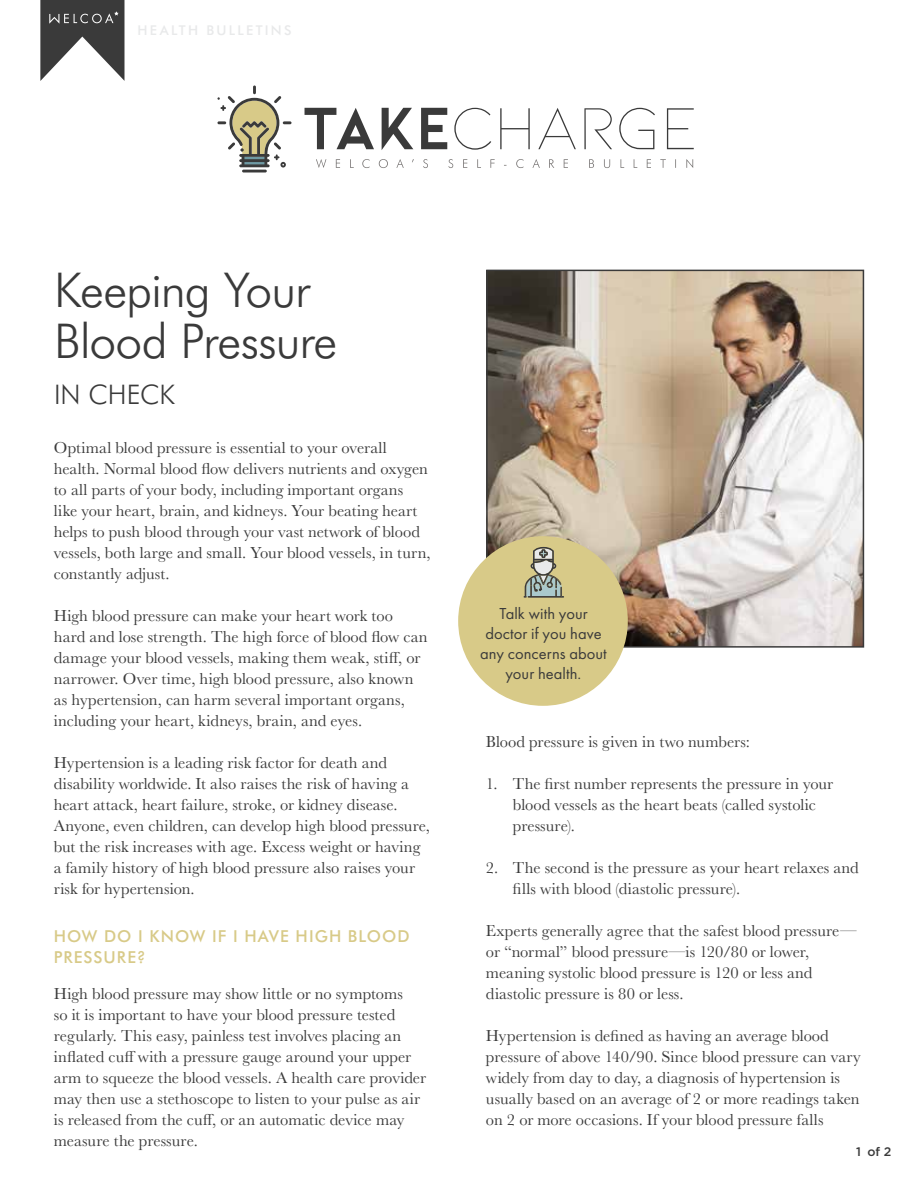
<style>
.page{position:relative;width:918px;height:1188px;background:#fff}
.page>*{position:absolute;margin:0;border:0;box-sizing:border-box;transform-origin:0 0}
.t1{font:300 48px/51px "Futura BT";letter-spacing:-.02em;color:#3a3a3a}
.t2{font:300 27px "Futura BT";letter-spacing:-.005em;color:#3a3a3a}
.t3{font:16.5px/21px "Baskerville";letter-spacing:.005em;color:#3a3a3a}
.t4{font:16.5px/19.8px "Futura PT";letter-spacing:.005em;color:#3a3a3a;text-align:center}
.t5{font:500 16.5px/21px "Futura BT";letter-spacing:.06em;color:#d8ca88}
.t6{font:500 13.5px "Futura BT";letter-spacing:.17em;color:#e8e9ea}
.t7{font:500 12.3px "Gotham HTF";color:#3a3a3a}
</style>
<div class="page">
<hr style="left:242px;top:170px;width:25px;height:2px;background:#3a3a3a">
<svg style="left:217px;top:85px;width:75px;height:83px"></svg>
<svg style="left:316px;top:159px;width:377px;height:9px"></svg>
<svg style="left:305px;top:108px;width:389px;height:42px"></svg>
<svg style="left:40px;top:0;width:84px;height:81px"></svg>
<img style="left:489px;top:273px;width:372px;height:372px">
<div style="left:486px;top:270px;width:378px;height:378px;border:2px solid #3a3a3a"></div>
<svg style="left:458px;top:536px;width:170px;height:170px;background:#d7cc9a"></svg>
<p class="t6" style="left:138px;top:22px;width:156px">HEALTH BULLETINS</p>
<h1 class="t1" style="left:54px;top:264px;width:285px">Keeping Your<br>Blood Pressure</h1>
<h2 class="t2" style="left:54px;top:378px;width:122px">IN CHECK</h2>
<p class="t3" style="left:54px;top:437px;width:378px">Optimal blood pressure is essential to your overall health. Normal blood flow delivers nutrients and oxygen to all parts of your body, including important organs like your heart, brain, and kidneys. Your beating heart helps to push blood through your vast network of blood vessels, both large and small. Your blood vessels, in turn, constantly adjust.</p>
<p class="t3" style="left:54px;top:605px;width:375px">High blood pressure can make your heart work too hard and lose strength. The high force of blood flow can damage your blood vessels, making them weak, stiff, or narrower. Over time, high blood pressure, also known as hypertension, can harm several important organs, including your heart, kidneys, brain, and eyes.</p>
<p class="t3" style="left:54px;top:752px;width:378px">Hypertension is a leading risk factor for death and disability worldwide. It also raises the risk of having a heart attack, heart failure, stroke, or kidney disease.<br>Anyone, even children, can develop high blood pressure, but the risk increases with age. Excess weight or having a family history of high blood pressure also raises your risk for hypertension.</p>
<p class="t5" style="left:54px;top:926px;width:357px">HOW DO I KNOW IF I HAVE HIGH BLOOD<br>PRESSURE?</p>
<p class="t3" style="left:54px;top:983px;width:374px">High blood pressure may show little or no symptoms<br>so it is important to have your blood pressure tested regularly. This easy, painless test involves placing an inflated cuff with a pressure gauge around your upper arm to squeeze the blood vessels. A health care provider may then use a stethoscope to listen to your pulse as air is released from the cuff, or an automatic device may measure the pressure.</p>
<p class="t4" style="left:480px;top:604px;width:128px">Talk with your doctor if you have any concerns about your health.</p>
<p class="t3" style="left:486px;top:732px;width:266px">Blood pressure is given in two numbers:</p>
<p class="t3" style="left:513px;top:773px;width:322px;text-indent:-27px">1. The first number represents the pressure in your blood vessels as the heart beats (called systolic pressure).</p>
<p class="t3" style="left:513px;top:857px;width:347px;text-indent:-27px">2. The second is the pressure as your heart relaxes and fills with blood (diastolic pressure).</p>
<p class="t3" style="left:486px;top:920px;width:372px">Experts generally agree that the safest blood pressure— or “normal” blood pressure—is 120/80 or lower, meaning systolic blood pressure is 120 or less and diastolic pressure is 80 or less.</p>
<p class="t3" style="left:486px;top:1026px;width:376px">Hypertension is defined as having an average blood pressure of above 140/90. Since blood pressure can vary widely from day to day, a diagnosis of hypertension is usually based on an average of 2 or more readings taken on 2 or more occasions. If your blood pressure falls</p>
<p class="t7" style="left:856px;top:1145px;width:37px">1 of 2</p>
</div>
